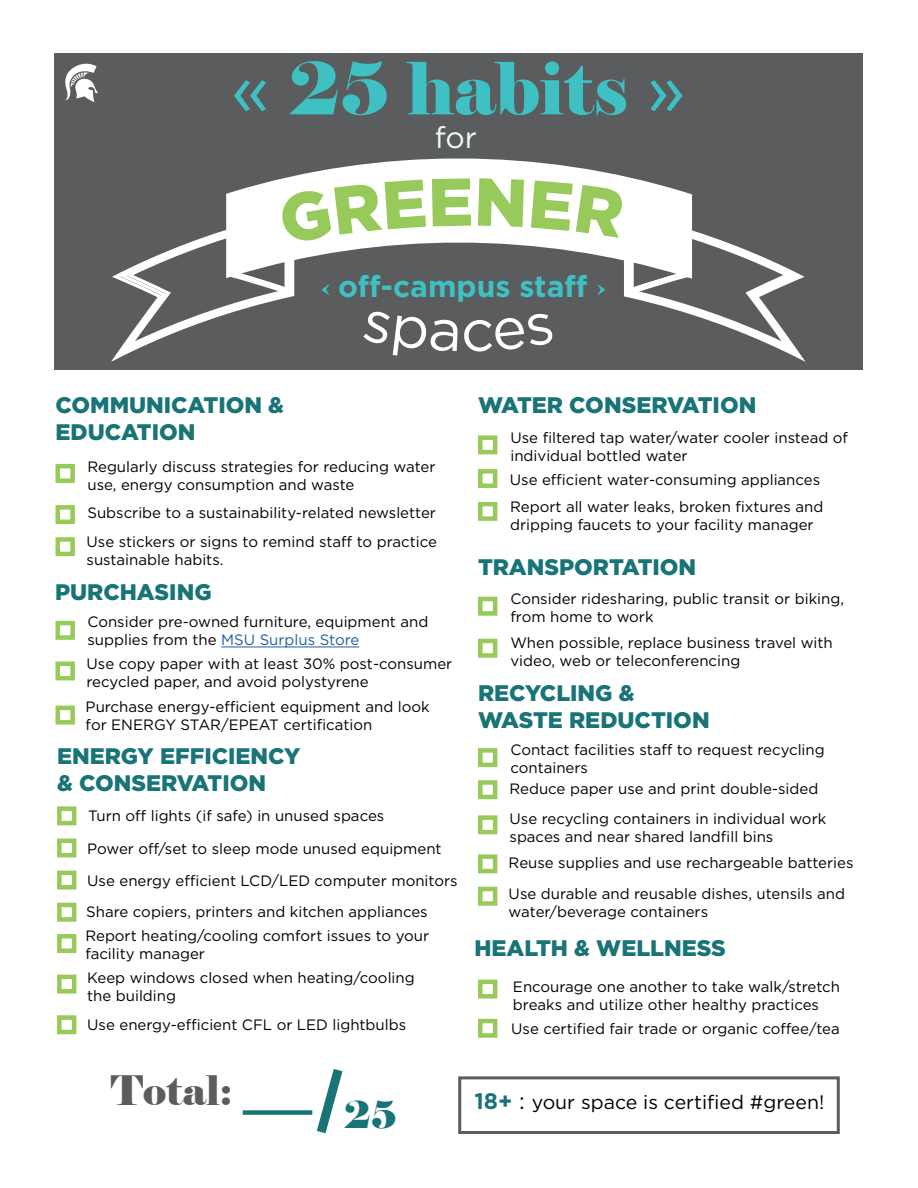
<style>
.page{position:relative;width:918px;height:1188px;background:#fff}
.page>*{position:absolute;margin:0;border:0;box-sizing:border-box;transform-origin:0 0}
.t1{font:72px "Elephant";color:#3fc0c2}
.t2{font:40.5px "Elephant";color:#5a5c5e}
.t3{font:37.5px "Elephant";color:#197477}
.t4{font:700 30px "Gotham";color:#3fc0c2}
.t5{font:30px "Gotham";color:#f0fcf8}
.t6{font:900 22.5px/27px "Gotham";color:#197477}
.t7{font:19.5px "Gotham";color:#000}
.t8{font:15px/18px "Gotham";color:#000}
.s1{font-family:"Gotham"}
.s2{font-family:"Elephant";font-weight:400}
.s3{color:#215e9e}
.s4{font-weight:700;font-size:22.5px;color:#197477}
.s5{font-size:22.5px}
</style>
<div class="page">
<div style="left:54px;top:53px;width:808px;height:316px;background:#5a5c5e"></div>
<svg style="left:65px;top:64px;width:33px;height:38px"></svg>
<svg style="left:285px;top:158px;width:346px;height:20px;fill:#fff"></svg>
<div style="left:57px;top:975px;width:19px;height:19px;border:4px solid #97ca5b"></div>
<div style="left:57px;top:1015px;width:19px;height:19px;border:4px solid #97ca5b"></div>
<div style="left:56px;top:464px;width:19px;height:19px;border:4px solid #97ca5b"></div>
<div style="left:56px;top:505px;width:19px;height:19px;border:4px solid #97ca5b"></div>
<div style="left:56px;top:537px;width:19px;height:19px;border:4px solid #97ca5b"></div>
<div style="left:478px;top:597px;width:19px;height:19px;border:4px solid #97ca5b"></div>
<div style="left:478px;top:639px;width:19px;height:19px;border:4px solid #97ca5b"></div>
<div style="left:478px;top:435px;width:19px;height:19px;border:4px solid #97ca5b"></div>
<div style="left:478px;top:469px;width:19px;height:19px;border:4px solid #97ca5b"></div>
<div style="left:57px;top:806px;width:19px;height:19px;border:4px solid #97ca5b"></div>
<div style="left:57px;top:838px;width:19px;height:19px;border:4px solid #97ca5b"></div>
<div style="left:56px;top:621px;width:19px;height:19px;border:4px solid #97ca5b"></div>
<div style="left:56px;top:661px;width:19px;height:19px;border:4px solid #97ca5b"></div>
<div style="left:56px;top:706px;width:19px;height:19px;border:4px solid #97ca5b"></div>
<div style="left:57px;top:934px;width:19px;height:19px;border:4px solid #97ca5b"></div>
<div style="left:57px;top:871px;width:19px;height:19px;border:4px solid #97ca5b"></div>
<div style="left:57px;top:903px;width:19px;height:19px;border:4px solid #97ca5b"></div>
<div style="left:478px;top:854px;width:19px;height:19px;border:4px solid #97ca5b"></div>
<div style="left:478px;top:887px;width:19px;height:19px;border:4px solid #97ca5b"></div>
<div style="left:478px;top:748px;width:19px;height:19px;border:4px solid #97ca5b"></div>
<div style="left:478px;top:780px;width:19px;height:19px;border:4px solid #97ca5b"></div>
<div style="left:478px;top:815px;width:19px;height:19px;border:4px solid #97ca5b"></div>
<div style="left:478px;top:980px;width:19px;height:19px;border:4px solid #97ca5b"></div>
<div style="left:478px;top:1019px;width:19px;height:19px;border:4px solid #97ca5b"></div>
<hr style="left:221px;top:647px;width:138px;height:1px;background:#215e9e">
<div style="left:478px;top:502px;width:19px;height:19px;border:4px solid #97ca5b"></div>
<svg style="left:312px;top:1069px;width:31px;height:65px"></svg>
<div style="left:243px;top:1110px;width:69px;height:5px;background:#197477"></div>
<div style="left:458px;top:1076px;width:382px;height:58px;border:3px solid #5a5c5e"></div>
<svg style="left:111px;top:178px;width:695px;height:184px"></svg>
<h1 class="t1" style="left:231px;top:44px;width:457px"><span class="s1">«</span> 25 habits <span class="s1">»</span></h1>
<h3 class="t5" style="left:435px;top:118px;width:44px">for</h3>
<h3 class="t4" style="left:321px;top:267px;width:287px"><span class="s2">‹</span> off-campus staff <span class="s2">›</span></h3>
<h3 class="t6" style="left:56px;top:392px;width:230px">COMMUNICATION &amp;<br>EDUCATION</h3>
<p class="t8" style="left:87px;top:457px;width:350px">Regularly discuss strategies for reducing water use, energy consumption and waste</p>
<p class="t8" style="left:87px;top:504px;width:350px">Subscribe to a sustainability-related newsletter</p>
<p class="t8" style="left:87px;top:532px;width:352px">Use stickers or signs to remind staff to practice sustainable habits.</p>
<h3 class="t6" style="left:55px;top:578px;width:158px">PURCHASING</h3>
<p class="t8" style="left:87px;top:613px;width:342px">Consider pre-owned furniture, equipment and supplies from the <span class="s3">MSU Surplus Store</span></p>
<p class="t8" style="left:87px;top:654px;width:367px">Use copy paper with at least 30% post-consumer recycled paper, and avoid polystyrene</p>
<p class="t8" style="left:86px;top:698px;width:346px">Purchase energy-efficient equipment and look for ENERGY STAR/EPEAT certification</p>
<h3 class="t6" style="left:57px;top:742px;width:245px">ENERGY EFFICIENCY &amp; CONSERVATION</h3>
<p class="t8" style="left:88px;top:806px;width:298px">Turn off lights (if safe) in unused spaces</p>
<p class="t8" style="left:87px;top:839px;width:356px">Power off/set to sleep mode unused equipment</p>
<p class="t8" style="left:86px;top:865px;width:373px;line-height:31.5px">Use energy efficient LCD/LED computer monitors<br>Share copiers, printers and kitchen appliances</p>
<p class="t8" style="left:85px;top:927px;width:345px">Report heating/cooling comfort issues to your facility manager</p>
<p class="t8" style="left:87px;top:969px;width:329px">Keep windows closed when heating/cooling the building</p>
<p class="t8" style="left:87px;top:1015px;width:321px">Use energy-efficient CFL or LED lightbulbs</p>
<h2 class="t2" style="left:111px;top:1065px;width:123px">Total:</h2>
<h3 class="t3" style="left:344px;top:1091px;width:54px">25</h3>
<h3 class="t6" style="left:478px;top:392px;width:280px">WATER CONSERVATION</h3>
<p class="t8" style="left:510px;top:428px;width:339px">Use filtered tap water/water cooler instead of individual bottled water</p>
<p class="t8" style="left:510px;top:470px;width:312px">Use efficient water-consuming appliances</p>
<p class="t8" style="left:510px;top:498px;width:315px">Report all water leaks, broken fixtures and dripping faucets to your facility manager</p>
<h3 class="t6" style="left:478px;top:553px;width:220px">TRANSPORTATION</h3>
<p class="t8" style="left:510px;top:589px;width:335px">Consider ridesharing, public transit or biking, from home to work</p>
<p class="t8" style="left:510px;top:633px;width:324px">When possible, replace business travel with video, web or teleconferencing</p>
<h3 class="t6" style="left:478px;top:680px;width:233px">RECYCLING &amp;<br>WASTE REDUCTION</h3>
<p class="t8" style="left:510px;top:740px;width:316px">Contact facilities staff to request recycling containers</p>
<p class="t8" style="left:510px;top:779px;width:310px">Reduce paper use and print double-sided</p>
<p class="t8" style="left:510px;top:810px;width:318px">Use recycling containers in individual work spaces and near shared landfill bins</p>
<p class="t8" style="left:509px;top:853px;width:346px">Reuse supplies and use rechargeable batteries</p>
<p class="t8" style="left:509px;top:885px;width:338px">Use durable and reusable dishes, utensils and water/beverage containers</p>
<h3 class="t6" style="left:474px;top:934px;width:253px">HEALTH &amp; WELLNESS</h3>
<p class="t8" style="left:513px;top:977px;width:329px">Encourage one another to take walk/stretch breaks and utilize other healthy practices</p>
<p class="t8" style="left:511px;top:1019px;width:330px">Use certified fair trade or organic coffee/tea</p>
<h3 class="t7" style="left:474px;top:1090px;width:351px"><span class="s4">18+</span> <span class="s5">:</span> your space is certified #green!</h3>
</div>
